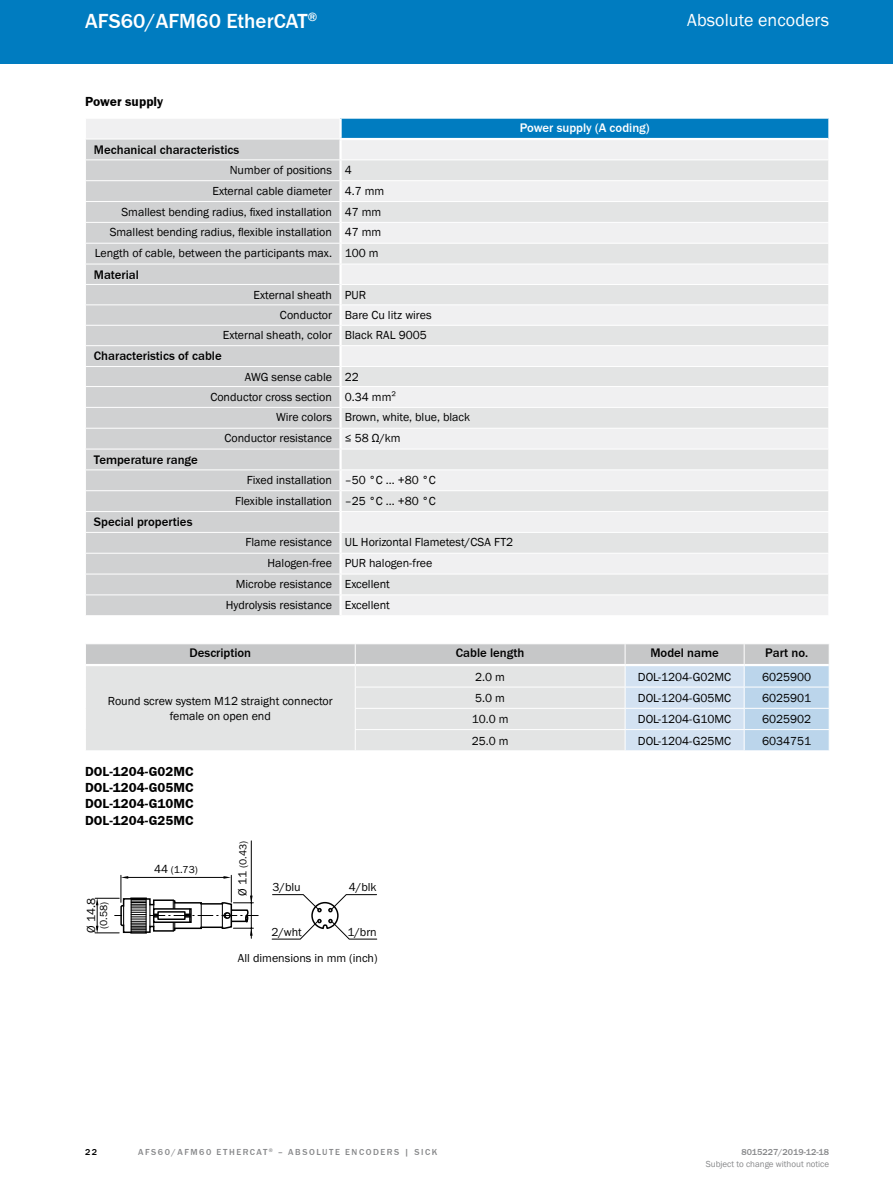
<style>
.page{position:relative;width:893px;height:1188px;background:#fff}
.page>*{position:absolute;margin:0;border:0;box-sizing:border-box;transform-origin:0 0}
.t1{font:500 21px "SICK Franklin";letter-spacing:.005em;color:#fff}
.t2{font:18px "SICK Franklin";letter-spacing:.005em;color:#fff}
.t3{font:700 13.5px/16.2px "SICK Franklin";letter-spacing:.005em;color:#000;text-align:justify}
.t4{font:500 12.75px "SICK Franklin";color:#000}
.t5{font:500 12.75px "SICK Franklin";color:#fff}
.t6{font:12px/20.9px "SICK Franklin";color:#000;text-align:right}
.t7{font:10.5px "SICK Franklin";color:#000}
.t8{font:500 9px "SICK Franklin";letter-spacing:.17em;color:#87888a}
.t9{font:9px "SICK Franklin";color:#87888a}
.t10{font:500 9px "SICK Franklin";color:#87888a}
.t11{font:500 9px "SICK Franklin";color:#000}
.s1{font-size:12px}
</style>
<div class="page">
<div style="left:0;top:0;width:893px;height:64px;background:#007cc0"></div>
<div style="left:86px;top:119px;width:742px;height:496px;background:#f0f0f1"></div>
<div style="left:341px;top:118px;width:488px;height:21px;background:#007cc0"></div>
<div style="left:86px;top:140px;width:253px;height:475px;background:#d0d1d2"></div>
<svg style="left:342px;top:160px;width:486px;height:435px;fill:#e3e4e4"></svg>
<hr style="left:339px;top:140px;width:3px;height:19px;background:#fff">
<hr style="left:339px;top:160px;width:3px;height:20px;background:#fff">
<hr style="left:339px;top:181px;width:3px;height:20px;background:#fff">
<hr style="left:339px;top:202px;width:3px;height:20px;background:#fff">
<hr style="left:339px;top:223px;width:3px;height:20px;background:#fff">
<hr style="left:339px;top:244px;width:3px;height:20px;background:#fff">
<hr style="left:339px;top:346px;width:3px;height:20px;background:#fff">
<hr style="left:339px;top:367px;width:3px;height:19px;background:#fff">
<hr style="left:339px;top:387px;width:3px;height:20px;background:#fff">
<hr style="left:339px;top:408px;width:3px;height:20px;background:#fff">
<hr style="left:339px;top:429px;width:3px;height:20px;background:#fff">
<hr style="left:339px;top:449px;width:3px;height:21px;background:#fff">
<hr style="left:339px;top:470px;width:3px;height:20px;background:#fff">
<hr style="left:339px;top:491px;width:3px;height:20px;background:#fff">
<hr style="left:339px;top:512px;width:3px;height:20px;background:#fff">
<hr style="left:339px;top:533px;width:3px;height:20px;background:#fff">
<hr style="left:339px;top:554px;width:3px;height:20px;background:#fff">
<hr style="left:339px;top:574px;width:3px;height:21px;background:#fff">
<hr style="left:339px;top:595px;width:3px;height:20px;background:#fff">
<svg style="left:828px;top:119px;width:1px;height:20px"></svg>
<hr style="left:85px;top:159px;width:256px;height:1px;background:#fff">
<hr style="left:85px;top:180px;width:256px;height:1px;background:#fff">
<hr style="left:85px;top:201px;width:256px;height:1px;background:#fff">
<hr style="left:85px;top:222px;width:256px;height:1px;background:#fff">
<hr style="left:85px;top:243px;width:256px;height:1px;background:#fff">
<hr style="left:85px;top:264px;width:256px;height:1px;background:#fff">
<hr style="left:85px;top:284px;width:254px;height:1px;background:#fff">
<hr style="left:85px;top:304px;width:254px;height:1px;background:#fff">
<hr style="left:85px;top:325px;width:254px;height:1px;background:#fff">
<hr style="left:85px;top:345px;width:256px;height:1px;background:#fff">
<hr style="left:85px;top:366px;width:256px;height:1px;background:#fff">
<hr style="left:85px;top:386px;width:256px;height:1px;background:#fff">
<hr style="left:85px;top:407px;width:256px;height:1px;background:#fff">
<hr style="left:85px;top:428px;width:256px;height:1px;background:#fff">
<hr style="left:85px;top:449px;width:256px;height:1px;background:#fff">
<hr style="left:85px;top:470px;width:256px;height:1px;background:#fff">
<hr style="left:85px;top:490px;width:256px;height:1px;background:#fff">
<hr style="left:85px;top:511px;width:256px;height:1px;background:#fff">
<hr style="left:85px;top:532px;width:256px;height:1px;background:#fff">
<hr style="left:85px;top:553px;width:256px;height:1px;background:#fff">
<hr style="left:85px;top:574px;width:256px;height:1px;background:#fff">
<hr style="left:85px;top:595px;width:256px;height:1px;background:#fff">
<hr style="left:85px;top:139px;width:254px;height:1px;background:#fff">
<hr style="left:341px;top:345px;width:488px;height:1px;background:#fff">
<hr style="left:341px;top:366px;width:488px;height:1px;background:#fff">
<hr style="left:341px;top:386px;width:488px;height:1px;background:#fff">
<hr style="left:341px;top:407px;width:488px;height:1px;background:#fff">
<hr style="left:341px;top:428px;width:488px;height:1px;background:#fff">
<hr style="left:341px;top:449px;width:488px;height:1px;background:#fff">
<hr style="left:341px;top:470px;width:488px;height:1px;background:#fff">
<hr style="left:341px;top:490px;width:488px;height:1px;background:#fff">
<hr style="left:341px;top:511px;width:488px;height:1px;background:#fff">
<hr style="left:341px;top:532px;width:488px;height:1px;background:#fff">
<hr style="left:341px;top:553px;width:488px;height:1px;background:#fff">
<hr style="left:341px;top:574px;width:488px;height:1px;background:#fff">
<hr style="left:341px;top:595px;width:488px;height:1px;background:#fff">
<hr style="left:341px;top:118px;width:488px;height:1px;background:#fff">
<hr style="left:339px;top:119px;width:3px;height:19px;background:#fff">
<hr style="left:339px;top:138px;width:489px;height:2px;background:#fff">
<hr style="left:342px;top:284px;width:487px;height:1px;background:#fff">
<hr style="left:342px;top:304px;width:487px;height:1px;background:#fff">
<hr style="left:342px;top:325px;width:487px;height:1px;background:#fff">
<hr style="left:341px;top:159px;width:488px;height:1px;background:#fff">
<hr style="left:341px;top:180px;width:488px;height:1px;background:#fff">
<hr style="left:341px;top:201px;width:488px;height:1px;background:#fff">
<hr style="left:341px;top:222px;width:488px;height:1px;background:#fff">
<hr style="left:341px;top:243px;width:488px;height:1px;background:#fff">
<hr style="left:341px;top:264px;width:488px;height:1px;background:#fff">
<hr style="left:339px;top:264px;width:3px;height:20px;background:#fff">
<hr style="left:339px;top:284px;width:3px;height:21px;background:#fff">
<hr style="left:339px;top:305px;width:3px;height:20px;background:#fff">
<hr style="left:339px;top:325px;width:3px;height:20px;background:#fff">
<svg style="left:86px;top:644px;width:743px;height:107px;background:#d9dee2"></svg>
<hr style="left:85px;top:750px;width:270px;height:1px;background:#fff">
<svg style="left:271px;top:894px;width:106px;height:46px"></svg>
<hr style="left:251px;top:841px;width:1px;height:97px;background:#000">
<svg style="left:95px;top:875px;width:163px;height:61px"></svg>
<h1 class="t1" style="left:85px;top:8px;width:234px">AFS60/AFM60 EtherCAT<sup>®</sup></h1>
<p class="t3" style="left:85px;top:94px;width:80px">Power supply</p>
<h2 class="t2" style="left:687px;top:9px;width:144px">Absolute encoders</h2>
<p class="t5" style="left:520px;top:120px;width:131px">Power supply (A coding)</p>
<p class="t4" style="left:94px;top:141px;width:147px">Mechanical characteristics</p>
<p class="t6" style="left:230px;top:160px;width:123px">Number of positions 4</p>
<p class="t6" style="left:212px;top:181px;width:173px">External cable diameter 4.7 mm</p>
<p class="t6" style="left:121px;top:201px;width:261px">Smallest bending radius, fixed installation 47 mm</p>
<p class="t6" style="left:110px;top:222px;width:273px">Smallest bending radius, flexible installation 47 mm</p>
<p class="t6" style="left:95px;top:243px;width:285px">Length of cable, between the participants max. 100 m</p>
<p class="t4" style="left:94px;top:267px;width:46px">Material</p>
<p class="t6" style="left:254px;top:284px;width:114px">External sheath PUR</p>
<p class="t6" style="left:280px;top:305px;width:153px">Conductor Bare Cu litz wires</p>
<p class="t6" style="left:223px;top:325px;width:206px">External sheath, color Black RAL 9005</p>
<p class="t4" style="left:94px;top:348px;width:129px">Characteristics of cable</p>
<p class="t6" style="left:245px;top:366px;width:116px">AWG sense cable 22</p>
<p class="t6" style="left:210px;top:386px;width:187px">Conductor cross section 0.34 mm²</p>
<p class="t6" style="left:276px;top:407px;width:196px">Wire colors Brown, white, blue, black</p>
<p class="t6" style="left:224px;top:428px;width:178px">Conductor resistance ≤ 58 Ω/km</p>
<p class="t4" style="left:94px;top:452px;width:105px">Temperature range</p>
<p class="t6" style="left:235px;top:470px;width:202px">Fixed installation –50 °C … +80 °C<br>Flexible installation –25 °C … +80 °C</p>
<p class="t4" style="left:94px;top:514px;width:100px">Special properties</p>
<p class="t6" style="left:245px;top:532px;width:269px">Flame resistance UL Horizontal Flametest/CSA FT2</p>
<p class="t6" style="left:268px;top:553px;width:166px">Halogen-free PUR halogen-free</p>
<p class="t6" style="left:236px;top:574px;width:156px">Microbe resistance Excellent</p>
<p class="t6" style="left:226px;top:595px;width:166px">Hydrolysis resistance Excellent</p>
<p class="t4" style="left:189px;top:645px;width:63px">Description</p>
<p class="t4" style="left:456px;top:645px;width:70px">Cable length</p>
<p class="t4" style="left:650px;top:645px;width:70px">Model name</p>
<p class="t4" style="left:765px;top:645px;width:44px">Part no.</p>
<p class="t6" style="left:108px;top:694px;width:226px;line-height:14.4px;text-align:center">Round screw system M12 straight connector female on open end</p>
<p class="t6" style="left:475px;top:667px;width:31px">2.0 m</p>
<p class="t6" style="left:638px;top:667px;width:95px">DOL-1204-G02MC</p>
<p class="t6" style="left:762px;top:667px;width:51px">6025900</p>
<p class="t6" style="left:475px;top:688px;width:31px">5.0 m</p>
<p class="t6" style="left:638px;top:688px;width:95px">DOL-1204-G05MC</p>
<p class="t6" style="left:762px;top:688px;width:51px">6025901</p>
<p class="t6" style="left:472px;top:709px;width:38px">10.0 m</p>
<p class="t6" style="left:638px;top:709px;width:95px">DOL-1204-G10MC</p>
<p class="t6" style="left:762px;top:709px;width:51px">6025902</p>
<p class="t6" style="left:472px;top:730px;width:38px">25.0 m</p>
<p class="t6" style="left:638px;top:730px;width:95px">DOL-1204-G25MC</p>
<p class="t6" style="left:762px;top:730px;width:51px">6034751</p>
<p class="t3" style="left:85px;top:764px;width:110px">DOL-1204-G02MC DOL-1204-G05MC DOL-1204-G10MC DOL-1204-G25MC</p>
<p class="t6" style="left:81px;top:933px;width:36px;rotate:-90deg">Ø 14.8</p>
<p class="t7" style="left:97px;top:929px;width:29px;rotate:-90deg">(0.58)</p>
<p class="t7" style="left:154px;top:863px;width:45px"><span class="s1">44</span> (1.73)</p>
<p class="t7" style="left:237px;top:896px;width:56px;rotate:-90deg"><span class="s1">Ø 11</span> (0.43)</p>
<p class="t6" style="left:273px;top:877px;width:30px">3/blu</p>
<p class="t6" style="left:349px;top:877px;width:29px">4/blk</p>
<p class="t6" style="left:347px;top:922px;width:31px">1/brn</p>
<p class="t6" style="left:271px;top:922px;width:32px">2/wht</p>
<p class="t6" style="left:238px;top:948px;width:141px">All dimensions in mm (inch)</p>
<p class="t11" style="left:85px;top:1146px;width:14px">22</p>
<p class="t8" style="left:138px;top:1146px;width:301px">AFS60/AFM60 ETHERCAT <sup>®</sup> – ABSOLUTE ENCODERS | SICK</p>
<p class="t10" style="left:741px;top:1146px;width:89px">8015227/2019-12-18</p>
<p class="t9" style="left:706px;top:1159px;width:125px">Subject to change without notice</p>
</div>
